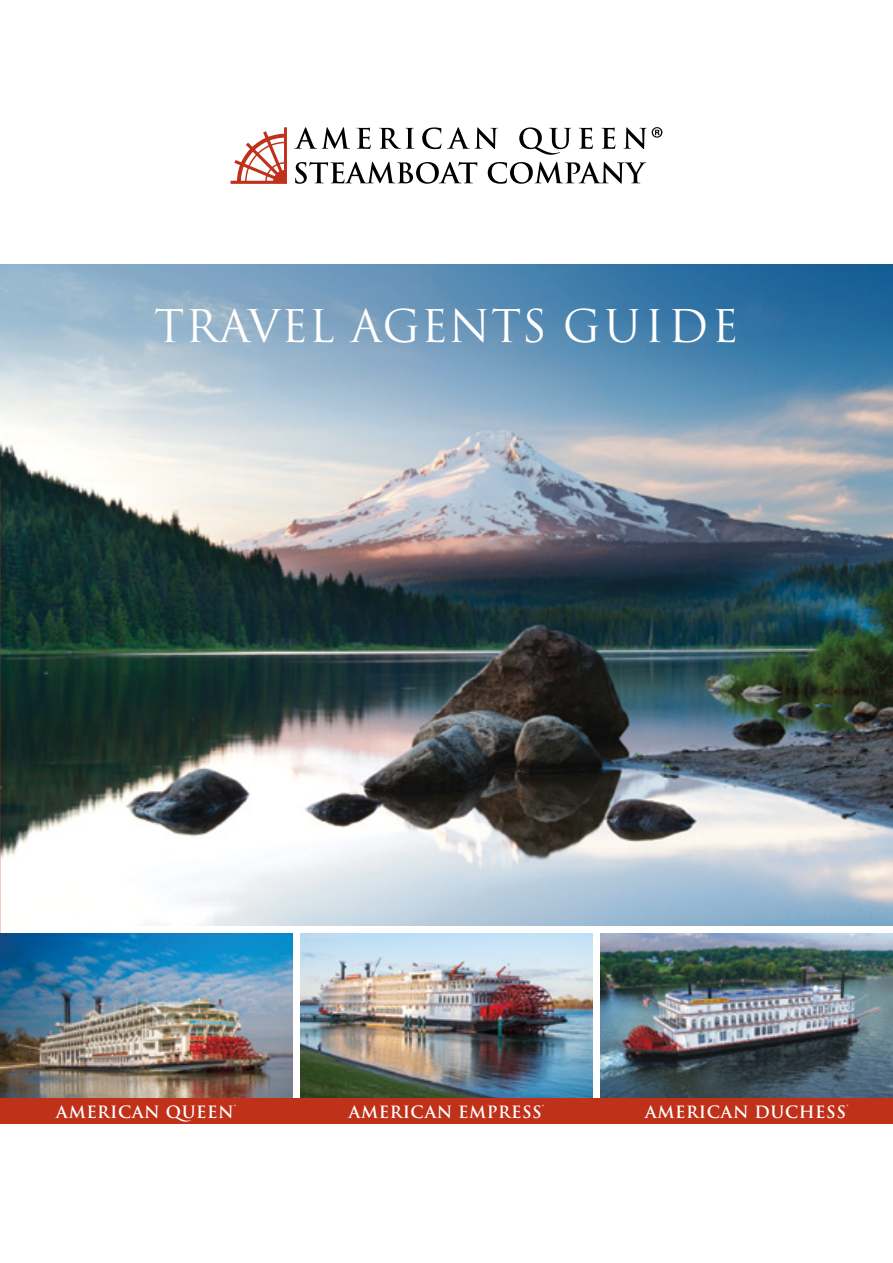
<style>
.page{position:relative;width:893px;height:1263px;background:#fff}
.page>*{position:absolute;margin:0;border:0;box-sizing:border-box;transform-origin:0 0}
.t1{font:43.8px "Trajan Pro";letter-spacing:.02em;color:#fff}
.t2{font:700 16.5px "Trajan Pro";letter-spacing:.03em;color:#fff}
.t3{font:700 9.6px "Trajan Pro";color:#fff}
</style>
<div class="page">
<svg style="left:294px;top:127px;width:56px;height:22px"></svg>
<svg style="left:357px;top:128px;width:14px;height:21px"></svg>
<svg style="left:379px;top:128px;width:35px;height:21px"></svg>
<svg style="left:422px;top:127px;width:19px;height:22px"></svg>
<svg style="left:447px;top:127px;width:51px;height:22px"></svg>
<svg style="left:519px;top:127px;width:52px;height:28px"></svg>
<svg style="left:579px;top:128px;width:14px;height:21px"></svg>
<svg style="left:601px;top:128px;width:14px;height:21px"></svg>
<svg style="left:295px;top:162px;width:182px;height:22px"></svg>
<svg style="left:488px;top:162px;width:158px;height:22px"></svg>
<svg style="left:231px;top:127px;width:56px;height:57px"></svg>
<svg style="left:623px;top:127px;width:39px;height:22px"></svg>
<img style="left:0;top:430px;width:893px;height:495px">
<img style="left:600px;top:933px;width:293px;height:165px">
<img style="left:300px;top:933px;width:293px;height:165px">
<img style="left:0;top:933px;width:293px;height:165px">
<div style="left:0;top:1098px;width:893px;height:25px;background:#c0311a"></div>
<svg style="left:0;top:264px;width:893px;height:166px;background:#7ba2c0"></svg>
<h1 class="t1" style="left:154px;top:298px;width:586px">TRAVEL AGENTS GUIDE</h1>
<p class="t2" style="left:56px;top:1101px;width:181px">AMERICAN QUEEN<sup>®</sup></p>
<p class="t2" style="left:349px;top:1101px;width:197px">AMERICAN EMPRESS<sup>®</sup></p>
<p class="t3" style="left:846px;top:1103px;width:3px">®</p>
<p class="t2" style="left:645px;top:1101px;width:202px">AMERICAN DUCHESS</p>
</div>
